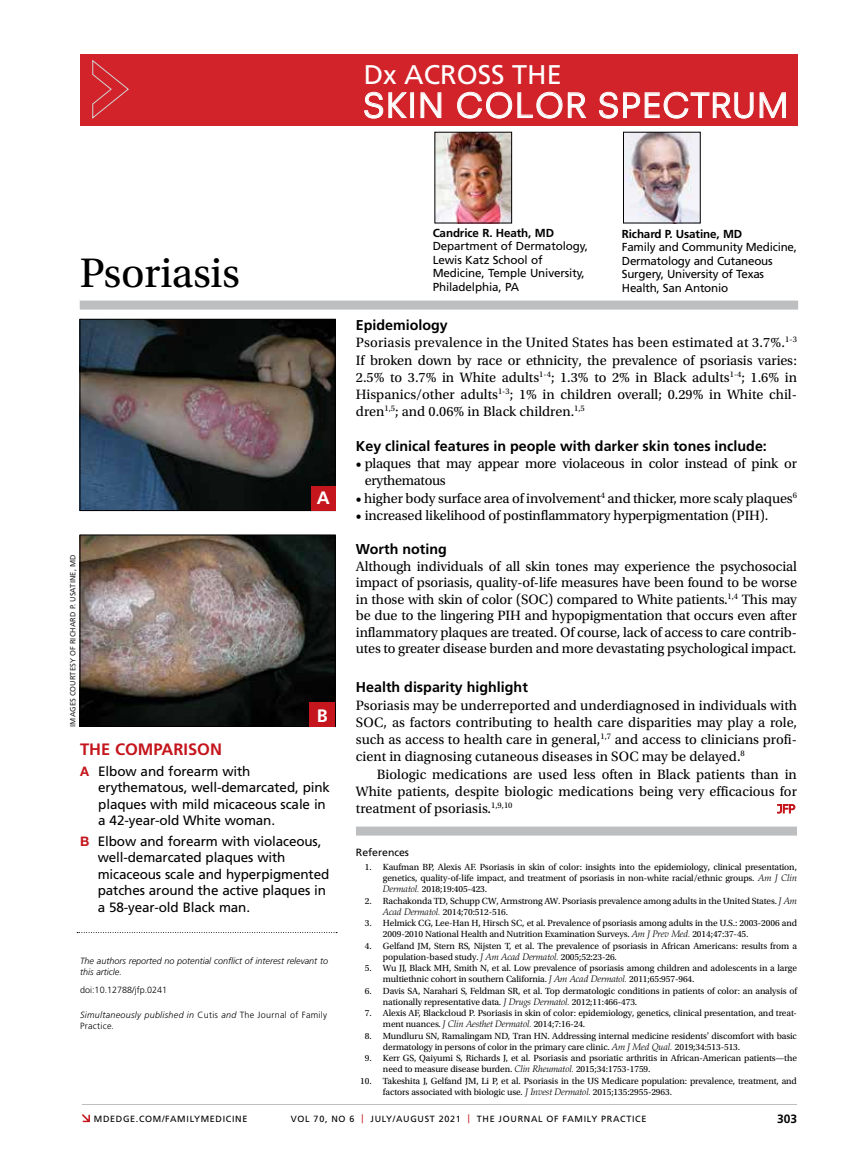
<style>
.page{position:relative;width:851px;height:1161px;background:#fff}
.page>*{position:absolute;margin:0;border:0;box-sizing:border-box;transform-origin:0 0}
.t1{font:43.5px "Utopia Std";letter-spacing:-.01em;color:#000}
.t2{font:33px "Neuzeit SLT Std";letter-spacing:.04em;color:#fff}
.t3{font:27px "Frutiger LT Std";color:#fff}
.t4{font:700 18px "Frutiger LT Std";color:#fff}
.t5{font:700 16.5px "Frutiger LT Std";color:#c4161c}
.t6{font:14.25px/17.2px "Utopia Std";letter-spacing:-.01em;color:#000;text-align:justify}
.t7{font:700 14.25px "Frutiger LT Std";color:#000}
.t8{font:13.5px/16.5px "Frutiger LT Std";letter-spacing:-.01em;color:#000}
.t9{font:700 12px "Frutiger LT Std";color:#000}
.t10{font:11.7px/13.5px "Frutiger LT Std";letter-spacing:-.02em;color:#000}
.t11{font:700 11.7px "Frutiger LT Std";letter-spacing:-.01em;color:#000}
.t12{font:10.5px "Frutiger LT Std";color:#000}
.t13{font:9.3px/11.2px "Utopia Std";letter-spacing:-.01em;color:#000}
.t14{font:9px "Frutiger LT Std";letter-spacing:.075em;color:#000}
.t15{font:italic 300 9px/11.2px "Frutiger LT Std";color:#000}
.t16{font:300 9px/11.2px "Frutiger LT Std";letter-spacing:.03em;color:#000}
.t17{font:300 9px "Frutiger LT Std";color:#000}
.t18{font:7.5px "Frutiger LT Std";letter-spacing:.01em;color:#292829}
.s1{font-family:"Helvetica Neue LT Std";font-weight:700;font-size:13.2px;color:#c4161c}
.s2{font-style:italic}
.s3{font-family:"Palatino LT Std";font-weight:300;font-style:italic}
.s4{color:#c4161c}
</style>
<div class="page">
<svg style="left:82px;top:1114px;width:8px;height:8px"></svg>
<hr style="left:82px;top:1104px;width:715px;height:1px;background:#bcbec0">
<img style="left:82px;top:321px;width:251px;height:188px">
<div style="left:80px;top:319px;width:255px;height:192px;border:1px solid #000"></div>
<img style="left:82px;top:537px;width:251px;height:188px">
<div style="left:80px;top:535px;width:255px;height:192px;border:1px solid #000"></div>
<div style="left:311px;top:487px;width:24px;height:24px;background:#c4161c"></div>
<div style="left:309px;top:703px;width:26px;height:24px;background:#c4161c"></div>
<div style="left:80px;top:54px;width:717px;height:72px;background:#d2232a"></div>
<svg style="left:92px;top:59px;width:37px;height:60px"></svg>
<svg style="left:364px;top:92px;width:43px;height:26px"></svg>
<div style="left:410px;top:93px;width:4px;height:25px;border:1px solid #fff"></div>
<svg style="left:420px;top:92px;width:21px;height:26px"></svg>
<svg style="left:457px;top:92px;width:105px;height:26px"></svg>
<svg style="left:568px;top:92px;width:18px;height:26px"></svg>
<svg style="left:599px;top:92px;width:154px;height:26px"></svg>
<svg style="left:759px;top:92px;width:26px;height:26px"></svg>
<img style="left:625px;top:134px;width:73px;height:87px">
<div style="left:623px;top:132px;width:77px;height:91px;border:1px solid #000"></div>
<img style="left:436px;top:134px;width:74px;height:87px">
<div style="left:434px;top:132px;width:78px;height:91px;border:1px solid #000"></div>
<div style="left:80px;top:301px;width:718px;height:9px;background:#bcbec0"></div>
<div style="left:356px;top:827px;width:441px;height:9px;background:#bcbec0"></div>
<svg style="left:777px;top:804px;width:18px;height:10px"></svg>
<svg style="left:77px;top:932px;width:260px;height:1px"></svg>
<h3 class="t3" style="left:363px;top:59px;width:200px">Dx ACROSS THE</h3>
<h2 class="t2" style="left:363px;top:85px;width:427px">SKIN COLOR SPECTRUM</h2>
<h1 class="t1" style="left:80px;top:250px;width:162px">Psoriasis</h1>
<p class="t18" style="left:69px;top:727px;width:174px;rotate:-90deg">IMAGES COURTESY OF RICHARD P. USATINE, MD</p>
<h3 class="t4" style="left:317px;top:487px;width:14px">A</h3>
<h3 class="t4" style="left:317px;top:705px;width:12px">B</h3>
<h3 class="t5" style="left:80px;top:739px;width:143px">THE COMPARISON</h3>
<h3 class="t8" style="left:98px;top:763px;width:233px;text-indent:-18px"><span class="s1">A</span> Elbow and forearm with erythematous, well-demarcated, pink plaques with mild micaceous scale in a 42-year-old White woman.</h3>
<h3 class="t8" style="left:98px;top:833px;width:233px;text-indent:-18px"><span class="s1">B</span> Elbow and forearm with violaceous, well-demarcated plaques with micaceous scale and hyperpigmented patches around the active plaques in a 58-year-old Black man.</h3>
<p class="t15" style="left:80px;top:955px;width:249px">The authors reported no potential conflict of interest relevant to this article.</p>
<p class="t17" style="left:80px;top:985px;width:89px">doi:10.12788/jfp.0241</p>
<p class="t16" style="left:80px;top:1009px;width:248px"><span class="s2">Simultaneously published in</span> Cutis <span class="s2">and</span> The Journal of Family<br>Practice<span class="s2">.</span></p>
<p class="t11" style="left:432px;top:226px;width:123px">Candrice R. Heath, MD</p>
<p class="t10" style="left:432px;top:240px;width:157px">Department of Dermatology,<br>Lewis Katz School of<br>Medicine, Temple University,<br>Philadelphia, PA</p>
<p class="t11" style="left:621px;top:227px;width:122px">Richard P. Usatine, MD</p>
<p class="t10" style="left:621px;top:241px;width:177px">Family and Community Medicine,<br>Dermatology and Cutaneous<br>Surgery, University of Texas</p>
<p class="t10" style="left:621px;top:281px;width:108px">Health, San Antonio</p>
<h3 class="t7" style="left:356px;top:317px;width:93px">Epidemiology</h3>
<p class="t6" style="left:356px;top:334px;width:442px">Psoriasis prevalence in the United States has been estimated at 3.7%.<sup>1-3<br></sup>If broken down by race or ethnicity, the prevalence of psoriasis varies:<br>2.5% to 3.7% in White adults<sup>1-4</sup>; 1.3% to 2% in Black adults<sup>1-4</sup>; 1.6% in Hispanics/other adults<sup>1-3</sup>; 1% in children overall; 0.29% in White chil&shy;dren<sup>1,5</sup>; and 0.06% in Black children.<sup>1,5</sup></p>
<h3 class="t7" style="left:356px;top:437px;width:412px">Key clinical features in people with darker skin tones include:</h3>
<h3 class="t6" style="left:364px;top:455px;width:434px;text-indent:-9px">• plaques that may appear more violaceous in color instead of pink or erythematous</h3>
<h3 class="t6" style="left:356px;top:490px;width:442px">• higher body surface area of involvement<sup>4</sup> and thicker, more scaly plaques<sup>6</sup></h3>
<h3 class="t6" style="left:356px;top:507px;width:414px">• increased likelihood of postinflammatory hyperpigmentation (PIH).</h3>
<h3 class="t7" style="left:356px;top:541px;width:92px">Worth noting</h3>
<p class="t6" style="left:356px;top:558px;width:442px;line-height:16.5px">Although individuals of all skin tones may experience the psychosocial impact of psoriasis, quality-of-life measures have been found to be worse in those with skin of color (SOC) compared to White patients.<sup>1,4</sup> This may be due to the lingering PIH and hypopigmentation that occurs even after inflammatory plaques are treated. Of course, lack of access to care contrib&shy;utes to greater disease burden and more devastating psychological impact.</p>
<h3 class="t7" style="left:356px;top:679px;width:173px">Health disparity highlight</h3>
<p class="t6" style="left:356px;top:697px;width:442px">Psoriasis may be underreported and underdiagnosed in individuals with SOC, as factors contributing to health care disparities may play a role, such as access to health care in general,<sup>1,7</sup> and access to clinicians profi&shy;cient in diagnosing cutaneous diseases in SOC may be delayed.<sup>8</sup></p>
<h3 class="t6" style="left:356px;top:766px;width:442px;text-indent:21px">Biologic medications are used less often in Black patients than in White patients, despite biologic medications being very efficacious for treatment of psoriasis.<sup>1,9,10</sup></h3>
<p class="t12" style="left:356px;top:846px;width:55px">References</p>
<p class="t13" style="left:383px;top:861px;width:415px;text-align:justify;text-indent:-18px">1. Kaufman BP, Alexis AF. Psoriasis in skin of color: insights into the epidemiology, clinical presentation, genetics, quality-of-life impact, and treatment of psoriasis in non-white racial/ethnic groups. <span class="s3">Am J Clin Dermatol.</span> 2018;19:405-423.</p>
<p class="t13" style="left:383px;top:895px;width:415px;text-indent:-18px">2. Rachakonda TD, Schupp CW, Armstrong AW. Psoriasis prevalence among adults in the United States. <span class="s3">J Am<br>Acad Dermatol.</span> 2014;70:512-516.</p>
<p class="t13" style="left:383px;top:918px;width:415px;text-indent:-18px">3. Helmick CG, Lee-Han H, Hirsch SC, et al. Prevalence of psoriasis among adults in the U.S.: 2003-2006 and<br>2009-2010 National Health and Nutrition Examination Surveys. <span class="s3">Am J Prev Med.</span> 2014;47:37-45.</p>
<p class="t13" style="left:383px;top:940px;width:415px;text-indent:-18px">4. Gelfand JM, Stern RS, Nijsten T, et al. The prevalence of psoriasis in African Americans: results from a population-based study. <span class="s3">J Am Acad Dermatol.</span> 2005;52:23-26.</p>
<p class="t13" style="left:383px;top:963px;width:415px;text-indent:-18px">5. Wu JJ, Black MH, Smith N, et al. Low prevalence of psoriasis among children and adolescents in a large multiethnic cohort in southern California. <span class="s3">J Am Acad Dermatol.</span> 2011;65:957-964.</p>
<p class="t13" style="left:383px;top:985px;width:415px;text-indent:-18px">6. Davis SA, Narahari S, Feldman SR, et al. Top dermatologic conditions in patients of color: an analysis of nationally representative data. <span class="s3">J Drugs Dermatol.</span> 2012;11:466-473.</p>
<p class="t13" style="left:383px;top:1008px;width:415px;text-indent:-18px">7. Alexis AF, Blackcloud P. Psoriasis in skin of color: epidemiology, genetics, clinical presentation, and treat&shy;ment nuances. <span class="s3">J Clin Aesthet Dermatol.</span> 2014;7:16-24.</p>
<p class="t13" style="left:383px;top:1030px;width:415px;text-indent:-18px">8. Mundluru SN, Ramalingam ND, Tran HN. Addressing internal medicine residents’ discomfort with basic dermatology in persons of color in the primary care clinic. <span class="s3">Am J Med Qual.</span> 2019;34:513-513.</p>
<p class="t13" style="left:383px;top:1053px;width:415px;text-indent:-18px">9. Kerr GS, Qaiyumi S, Richards J, et al. Psoriasis and psoriatic arthritis in African-American patients—the need to measure disease burden. <span class="s3">Clin Rheumatol.</span> 2015;34:1753-1759.</p>
<p class="t13" style="left:383px;top:1075px;width:415px;text-indent:-23px">10. Takeshita J, Gelfand JM, Li P, et al. Psoriasis in the US Medicare population: prevalence, treatment, and factors associated with biologic use. <span class="s3">J Invest Dermatol.</span> 2015;135:2955-2963.</p>
<p class="t14" style="left:94px;top:1114px;width:155px">MDEDGE.COM/FAMILYMEDICINE</p>
<p class="t14" style="left:291px;top:1114px;width:357px">VOL 70, NO 6 <span class="s4">|</span> JULY/AUGUST 2021 <span class="s4">|</span> THE JOURNAL OF FAMILY PRACTICE</p>
<p class="t9" style="left:777px;top:1112px;width:22px">303</p>
</div>
